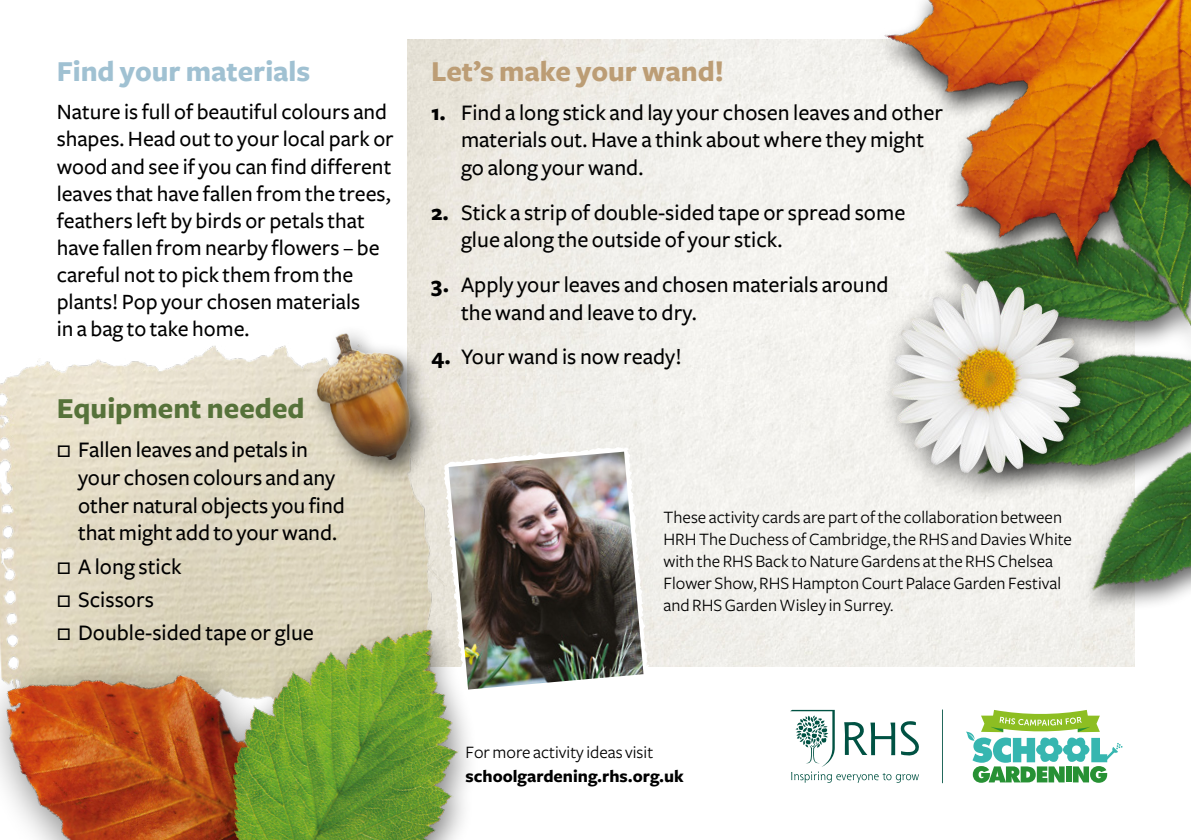
<style>
.page{position:relative;width:1191px;height:840px;background:#fff}
.page>*{position:absolute;margin:0;border:0;box-sizing:border-box;transform-origin:0 0}
.t1{font:700 30px "Freight Sans";color:#bc9d75}
.t2{font:700 30px "Freight Sans";color:#a0c1d2}
.t3{font:700 30px "Freight Sans";color:#56723a}
.t4{font:500 23px/27.6px "Freight Sans";color:#000}
.t5{font:500 22.6px/27.2px "Freight Sans";color:#000}
.t6{font:18px/22px "Freight Sans";color:#000}
.t7{font:700 18px "Freight Sans";color:#000}
.s1{font-weight:700}
</style>
<div class="page">
<img style="left:0;top:335px;width:453px;height:280px">
<svg style="left:966px;top:710px;width:156px;height:72px"></svg>
<svg style="left:942px;top:709px;width:1px;height:73px"></svg>
<svg style="left:790px;top:709px;width:129px;height:73px"></svg>
<div style="left:307px;top:324px;width:130px;height:161px;background:#000;opacity:.6"></div>
<img style="left:290px;top:313px;width:151px;height:151px">
<img style="left:0;top:615px;width:193px;height:224px">
<img style="left:193px;top:576px;width:276px;height:263px">
<img style="left:835px;top:371px;width:356px;height:281px">
<img style="left:811px;top:0;width:380px;height:371px">
<div style="left:874px;top:265px;width:237px;height:239px;background:#000;opacity:.6"></div>
<img style="left:886px;top:276px;width:198px;height:200px">
<svg style="left:444px;top:447px;width:205px;height:248px"></svg>
<img style="left:448px;top:451px;width:195px;height:238px">
<h1 class="t2" style="left:57px;top:55px;width:255px">Find your materials</h1>
<p class="t5" style="left:57px;top:99px;width:339px">Nature is full of beautiful colours and shapes. Head out to your local park or wood and see if you can find different leaves that have fallen from the trees, feathers left by birds or petals that have fallen from nearby flowers – be careful not to pick them from the plants! Pop your chosen materials<br>in a bag to take home.</p>
<h1 class="t3" style="left:57px;top:392px;width:249px">Equipment needed</h1>
<p class="t4" style="left:78px;top:436px;width:268px;text-indent:-21px">□ Fallen leaves and petals in your chosen colours and any other natural objects you find that might add to your wand.</p>
<p class="t4" style="left:57px;top:552px;width:126px">□ A long stick</p>
<p class="t4" style="left:57px;top:585px;width:99px">□ Scissors</p>
<p class="t4" style="left:57px;top:619px;width:259px">□ Double-sided tape or glue</p>
<h1 class="t1" style="left:431px;top:55px;width:294px">Let’s make your wand!</h1>
<p class="t4" style="left:461px;top:99px;width:483px;text-indent:-30px"><span class="s1">1.</span> Find a long stick and lay your chosen leaves and other materials out. Have a think about where they might go along your wand.</p>
<p class="t4" style="left:461px;top:199px;width:446px;text-indent:-30px"><span class="s1">2.</span> Stick a strip of double-sided tape or spread some glue along the outside of your stick.</p>
<p class="t4" style="left:461px;top:271px;width:429px;text-indent:-30px"><span class="s1">3.</span> Apply your leaves and chosen materials around the wand and leave to dry.</p>
<p class="t4" style="left:431px;top:343px;width:252px"><span class="s1">4.</span> Your wand is now ready!</p>
<p class="t6" style="left:663px;top:506px;width:410px">These activity cards are part of the collaboration between HRH The Duchess of Cambridge, the RHS and Davies White with the RHS Back to Nature Gardens at the RHS Chelsea Flower Show, RHS Hampton Court Palace Garden Festival and RHS Garden Wisley in Surrey.</p>
<p class="t6" style="left:465px;top:740px;width:189px">For more activity ideas visit</p>
<p class="t7" style="left:465px;top:765px;width:220px">schoolgardening.rhs.org.uk</p>
</div>
